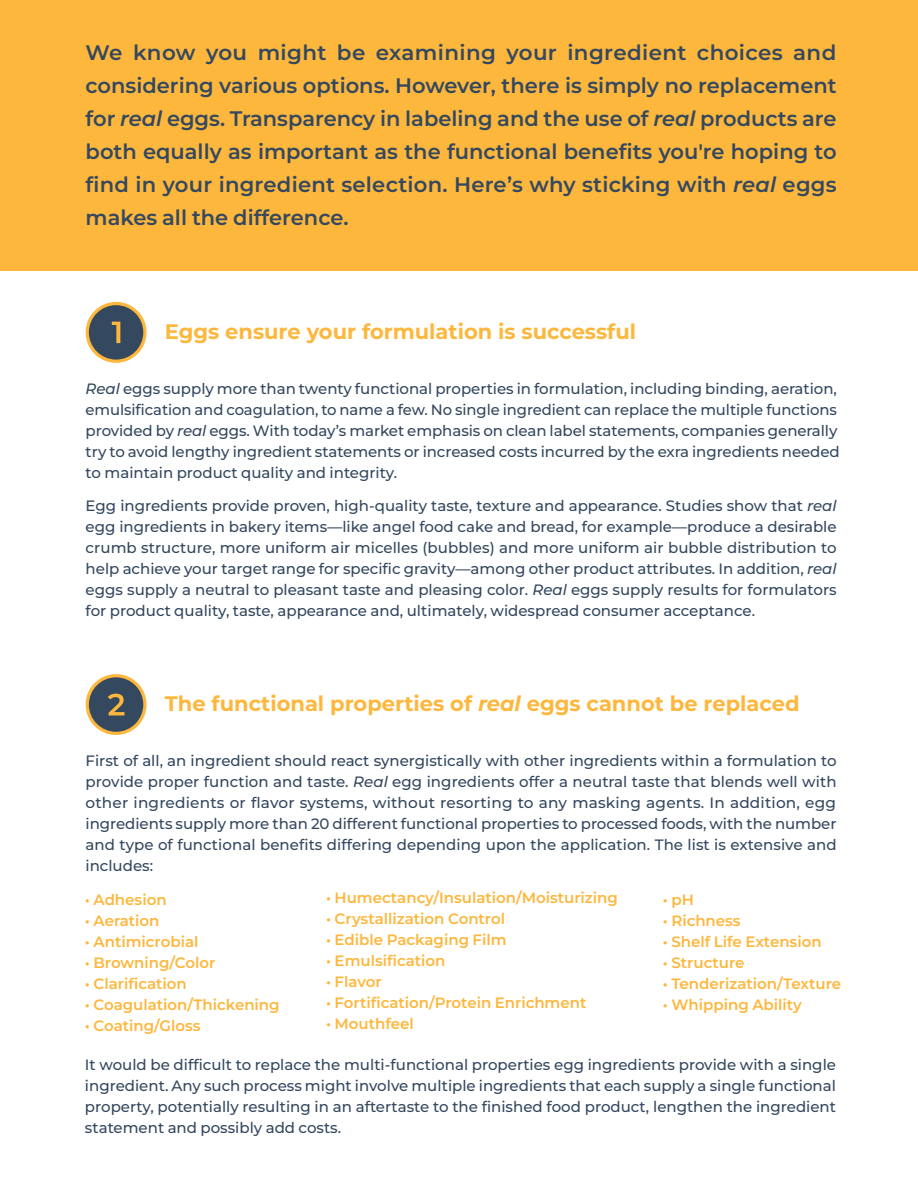
<style>
.page{position:relative;width:918px;height:1188px;background:#fff}
.page>*{position:absolute;margin:0;border:0;box-sizing:border-box;transform-origin:0 0}
.t1{font:600 21px/33px "Montserrat";letter-spacing:.01em;color:#34485f;text-align:justify}
.t2{font:700 21px "Montserrat";color:#fdb73c}
.t3{font:500 15px/21px "Montserrat";letter-spacing:-.005em;color:#34485f;text-align:justify}
.t4{font:600 15px "Montserrat";color:#fdb73c}
.s1{font-style:italic}
</style>
<div class="page">
<div style="left:0;top:0;width:918px;height:270px;background:#fdb73c"></div>
<svg style="left:86px;top:302px;width:61px;height:61px"></svg>
<svg style="left:86px;top:674px;width:61px;height:61px"></svg>
<p class="t1" style="left:86px;top:35px;width:753px">We know you might be examining your ingredient choices and considering various options. However, there is simply no replacement for <span class="s1">real</span> eggs. Transparency in labeling and the use of <span class="s1">real</span> products are both equally as important as the functional benefits you're hoping to find in your ingredient selection. Here’s why sticking with <span class="s1">real</span> eggs makes all the difference.</p>
<h1 class="t2" style="left:165px;top:316px;width:473px">Eggs ensure your formulation is successful</h1>
<p class="t3" style="left:86px;top:378px;width:756px;text-align:left"><span class="s1">Real</span> eggs supply more than twenty functional properties in formulation, including binding, aeration, emulsification and coagulation, to name a few. No single ingredient can replace the multiple functions provided by <span class="s1">real</span> eggs. With today’s market emphasis on clean label statements, companies generally try to avoid lengthy ingredient statements or increased costs incurred by the exra ingredients needed to maintain product quality and integrity.</p>
<p class="t3" style="left:86px;top:495px;width:753px">Egg ingredients provide proven, high-quality taste, texture and appearance. Studies show that <span class="s1">real </span>egg ingredients in bakery items―like angel food cake and bread, for example―produce a desirable crumb structure, more uniform air micelles (bubbles) and more uniform air bubble distribution to help achieve your target range for specific gravity―among other product attributes. In addition, <span class="s1">real </span>eggs supply a neutral to pleasant taste and pleasing color. <span class="s1">Real</span> eggs supply results for formulators for product quality, taste, appearance and, ultimately, widespread consumer acceptance.</p>
<h1 class="t2" style="left:165px;top:688px;width:636px">The functional properties of <span class="s1">real</span> eggs cannot be replaced</h1>
<p class="t3" style="left:86px;top:750px;width:753px">First of all, an ingredient should react synergistically with other ingredients within a formulation to provide proper function and taste. <span class="s1">Real</span> egg ingredients offer a neutral taste that blends well with other ingredients or flavor systems, without resorting to any masking agents. In addition, egg ingredients supply more than 20 different functional properties to processed foods, with the number and type of functional benefits differing depending upon the application. The list is extensive and includes:</p>
<p class="t4" style="left:85px;top:889px;width:83px">• Adhesion</p>
<p class="t4" style="left:85px;top:910px;width:76px">• Aeration</p>
<p class="t4" style="left:85px;top:931px;width:115px">• Antimicrobial</p>
<p class="t4" style="left:85px;top:952px;width:132px">• Browning/Color</p>
<p class="t4" style="left:85px;top:973px;width:103px">• Clarification</p>
<p class="t4" style="left:85px;top:994px;width:196px">• Coagulation/Thickening</p>
<p class="t4" style="left:85px;top:1015px;width:117px">• Coating/Gloss</p>
<p class="t4" style="left:326px;top:887px;width:293px">• Humectancy/Insulation/Moisturizing</p>
<p class="t4" style="left:326px;top:908px;width:181px">• Crystallization Control</p>
<p class="t4" style="left:326px;top:929px;width:182px">• Edible Packaging Film</p>
<p class="t4" style="left:326px;top:950px;width:121px">• Emulsification</p>
<p class="t4" style="left:326px;top:971px;width:57px">• Flavor</p>
<p class="t4" style="left:326px;top:992px;width:262px">• Fortification/Protein Enrichment</p>
<p class="t4" style="left:326px;top:1013px;width:89px">• Mouthfeel</p>
<p class="t4" style="left:663px;top:889px;width:32px">• pH</p>
<p class="t4" style="left:663px;top:910px;width:79px">• Richness</p>
<p class="t4" style="left:663px;top:931px;width:160px">• Shelf Life Extension</p>
<p class="t4" style="left:663px;top:952px;width:83px">• Structure</p>
<p class="t4" style="left:663px;top:973px;width:180px">• Tenderization/Texture</p>
<p class="t4" style="left:663px;top:994px;width:140px">• Whipping Ability</p>
<p class="t3" style="left:85px;top:1054px;width:753px">It would be difficult to replace the multi-functional properties egg ingredients provide with a single ingredient. Any such process might involve multiple ingredients that each supply a single functional property, potentially resulting in an aftertaste to the finished food product, lengthen the ingredient statement and possibly add costs.</p>
</div>
